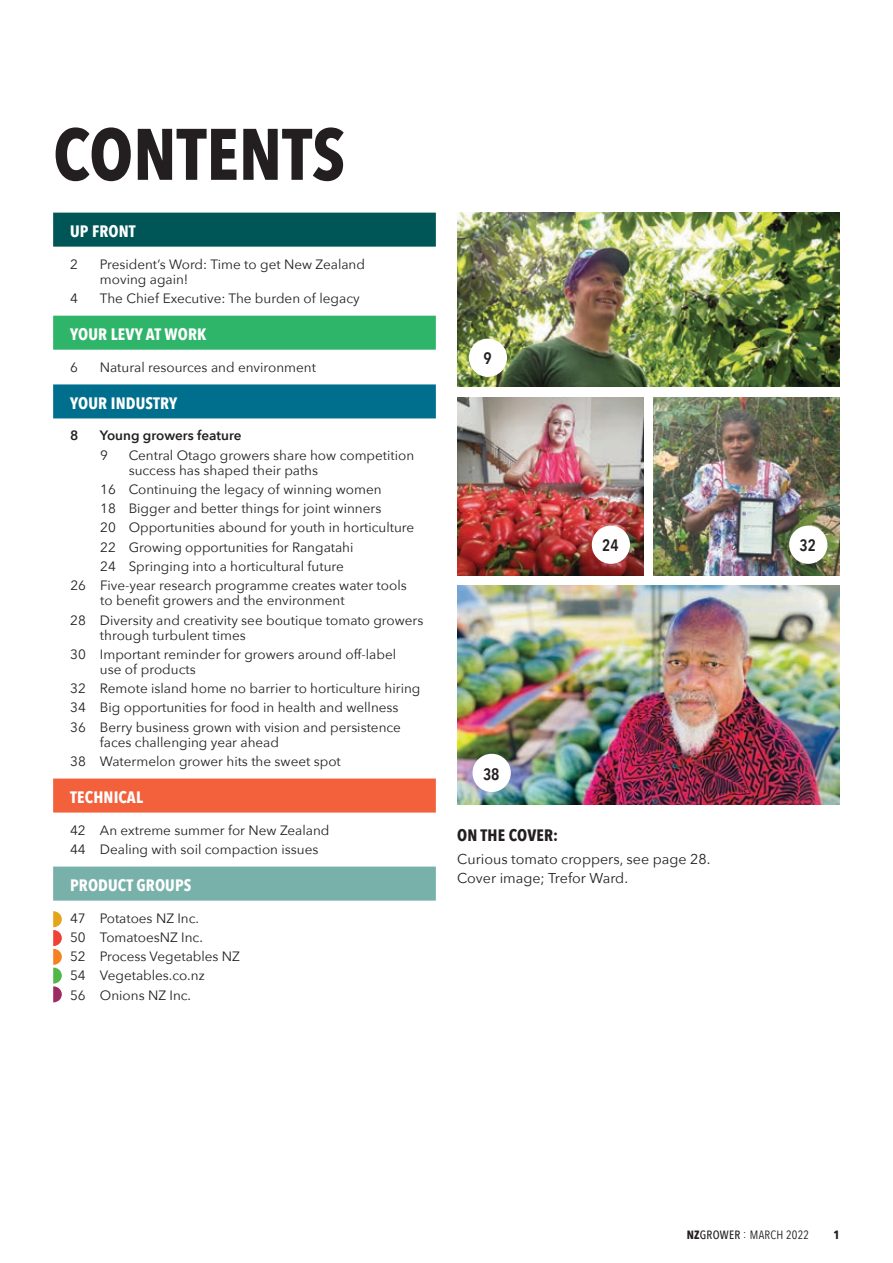
<style>
.page{position:relative;width:893px;height:1263px;background:#fff}
.page>*{position:absolute;margin:0;border:0;box-sizing:border-box;transform-origin:0 0}
.t1{font:700 72px "Avenir Next Condensed";color:#231f20}
.t2{font:700 16.5px "Avenir Next Condensed";letter-spacing:.01em;color:#fff}
.t3{font:700 16.5px "Avenir Next Condensed";letter-spacing:.01em;color:#231f20}
.t4{font:600 16.5px "Avenir Next Condensed";color:#231f20}
.t5{font:14.25px/18.8px "Avenir Next";color:#231f20}
.t6{font:13.5px/19.2px "Avenir Next";color:#231f20}
.t7{font:600 13.5px "Avenir Next";color:#231f20}
.t8{font:12px "Avenir Next Condensed";letter-spacing:.02em;color:#231f20}
.t9{font:700 12px "Avenir Next Condensed";color:#231f20}
.s1{font-weight:700}
.s2{font-weight:500}
</style>
<div class="page">
<img style="left:457px;top:585px;width:383px;height:220px">
<img style="left:457px;top:213px;width:383px;height:174px">
<img style="left:457px;top:398px;width:186px;height:177px">
<img style="left:654px;top:398px;width:186px;height:177px">
<div style="left:469px;top:339px;width:38px;height:38px;background:#fff;border-radius:50%"></div>
<div style="left:592px;top:526px;width:38px;height:38px;background:#fff;border-radius:50%"></div>
<div style="left:789px;top:526px;width:38px;height:38px;background:#fff;border-radius:50%"></div>
<div style="left:472px;top:754px;width:39px;height:38px;background:#fff;border-radius:50%"></div>
<div style="left:53px;top:213px;width:383px;height:34px;background:#005556"></div>
<div style="left:53px;top:316px;width:383px;height:34px;background:#2fb56a"></div>
<div style="left:53px;top:384px;width:383px;height:34px;background:#006f8e"></div>
<div style="left:53px;top:778px;width:383px;height:34px;background:#f2613c"></div>
<div style="left:53px;top:866px;width:383px;height:34px;background:#78b1aa"></div>
<svg style="left:53px;top:911px;width:9px;height:91px"></svg>
<h1 class="t1" style="left:53px;top:110px;width:294px">CONTENTS</h1>
<p class="t2" style="left:70px;top:221px;width:67px">UP FRONT</p>
<p class="t6" style="left:70px;top:254px;width:9px">2</p>
<p class="t6" style="left:100px;top:256px;width:267px;line-height:15px">President’s Word: Time to get New Zealand moving again!</p>
<p class="t6" style="left:70px;top:288px;width:9px">4</p>
<p class="t6" style="left:100px;top:288px;width:261px">The Chief Executive: The burden of legacy</p>
<p class="t2" style="left:70px;top:324px;width:138px">YOUR LEVY AT WORK</p>
<p class="t6" style="left:70px;top:357px;width:9px">6</p>
<p class="t6" style="left:100px;top:357px;width:218px">Natural resources and environment</p>
<p class="t2" style="left:70px;top:393px;width:109px">YOUR INDUSTRY</p>
<p class="t7" style="left:70px;top:424px;width:10px">8</p>
<p class="t7" style="left:100px;top:424px;width:143px">Young growers feature</p>
<p class="t6" style="left:100px;top:445px;width:9px">9</p>
<p class="t6" style="left:129px;top:447px;width:287px;line-height:15px">Central Otago growers share how competition success has shaped their paths</p>
<p class="t6" style="left:100px;top:479px;width:283px">16 Continuing the legacy of winning women</p>
<p class="t6" style="left:100px;top:498px;width:283px">18 Bigger and better things for joint winners</p>
<p class="t6" style="left:100px;top:518px;width:316px">20 Opportunities abound for youth in horticulture</p>
<p class="t6" style="left:100px;top:537px;width:255px">22 Growing opportunities for Rangatahi</p>
<p class="t6" style="left:100px;top:556px;width:245px">24 Springing into a horticultural future</p>
<p class="t6" style="left:70px;top:575px;width:338px">26 Five-year research programme creates water tools</p>
<p class="t6" style="left:70px;top:590px;width:355px;text-indent:30px">to benefit growers and the environment<br>28 Diversity and creativity see boutique tomato growers</p>
<p class="t6" style="left:70px;top:625px;width:327px;text-indent:30px">through turbulent times<br>30 Important reminder for growers around off-label</p>
<p class="t6" style="left:70px;top:659px;width:352px;text-indent:30px">use of products<br>32 Remote island home no barrier to horticulture hiring 34 Big opportunities for food in health and wellness<br>36 Berry business grown with vision and persistence</p>
<p class="t6" style="left:70px;top:732px;width:272px;text-indent:30px">faces challenging year ahead<br>38 Watermelon grower hits the sweet spot</p>
<p class="t2" style="left:70px;top:787px;width:74px">TECHNICAL</p>
<p class="t6" style="left:70px;top:820px;width:261px">42 An extreme summer for New Zealand<br>44 Dealing with soil compaction issues</p>
<p class="t2" style="left:70px;top:875px;width:123px">PRODUCT GROUPS</p>
<p class="t6" style="left:70px;top:908px;width:171px">47 Potatoes NZ Inc.<br>50 TomatoesNZ Inc.<br>52 Process Vegetables NZ<br>54 Vegetables.co.nz<br>56 Onions NZ Inc.</p>
<p class="t4" style="left:483px;top:344px;width:10px">9</p>
<p class="t4" style="left:483px;top:760px;width:18px">38</p>
<p class="t4" style="left:602px;top:531px;width:18px">24</p>
<p class="t4" style="left:800px;top:531px;width:18px">32</p>
<p class="t3" style="left:457px;top:825px;width:103px">ON THE COVER:</p>
<p class="t5" style="left:457px;top:849px;width:255px">Curious tomato croppers, see page 28.<br>Cover image; Trefor Ward.</p>
<p class="t8" style="left:687px;top:1225px;width:124px"><span class="s1">NZ</span><span class="s2">GROWER</span> : MARCH 2022</p>
<p class="t9" style="left:833px;top:1228px;width:8px">1</p>
</div>
